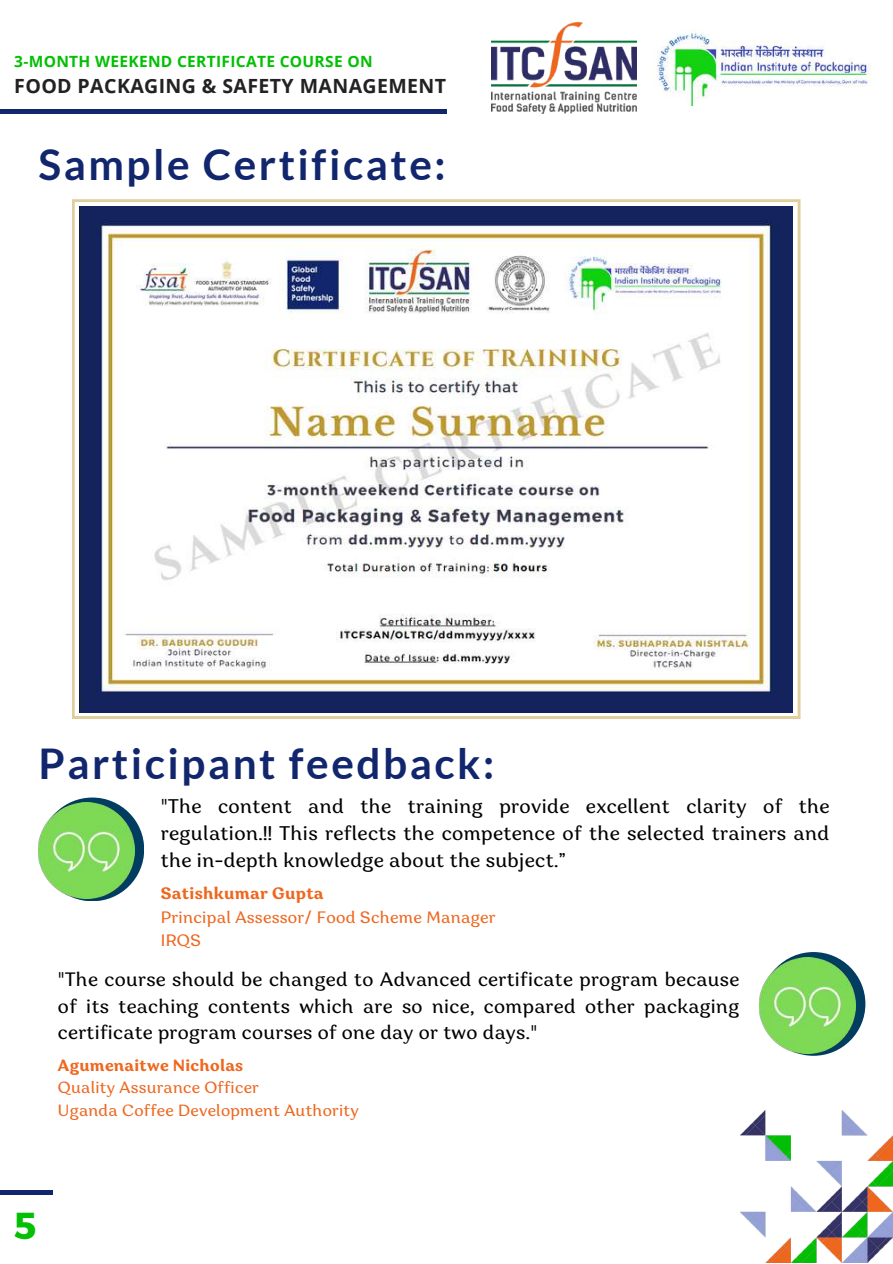
<style>
.page{position:relative;width:893px;height:1264px;background:#fff}
.page>*{position:absolute;margin:0;border:0;box-sizing:border-box;transform-origin:0 0}
.t1{font:700 42.3px "Lato";letter-spacing:.06em;color:#11266d}
.t2{font:700 37.5px "Montserrat";color:#03c004}
.t3{font:19.8px/27px "Garbata";letter-spacing:.02em;color:#000;text-align:justify}
.t4{font:700 19.5px "Open Sans";letter-spacing:.02em;color:#222}
.t5{font:19.35px/26.5px "Garbata";letter-spacing:.02em;color:#000;text-align:justify}
.t6{font:16.5px/23.1px "Garbata";letter-spacing:.02em;color:#ee671f}
.t7{font:700 16.5px "Garbata";letter-spacing:.02em;color:#ee671f}
.t8{font:16.2px/22.6px "Garbata";letter-spacing:.02em;color:#ee671f}
.t9{font:700 16.2px "Garbata";letter-spacing:.02em;color:#ee671f}
.t10{font:700 15.45px "Open Sans";letter-spacing:.02em;color:#03c004}
</style>
<div class="page">
<img style="left:491px;top:22px;width:145px;height:91px">
<img style="left:657px;top:30px;width:214px;height:76px">
<hr style="left:0;top:110px;width:447px;height:3px;background:#11266d">
<hr style="left:0;top:1190px;width:52px;height:4px;background:#11266d">
<img style="left:740px;top:1110px;width:152px;height:152px">
<div style="left:761px;top:952px;width:104px;height:103px;background:#003d60;border-radius:50%"></div>
<img style="left:759px;top:957px;width:96px;height:96px">
<svg style="left:72px;top:199px;width:728px;height:520px"></svg>
<svg style="left:40px;top:797px;width:104px;height:104px"></svg>
<img style="left:38px;top:803px;width:96px;height:95px">
<img style="left:79px;top:206px;width:713px;height:506px">
<p class="t10" style="left:14px;top:50px;width:360px">3-MONTH WEEKEND CERTIFICATE COURSE ON</p>
<p class="t4" style="left:14px;top:72px;width:433px">FOOD PACKAGING &amp; SAFETY MANAGEMENT</p>
<h1 class="t1" style="left:38px;top:138px;width:408px">Sample Certificate:</h1>
<h1 class="t1" style="left:38px;top:737px;width:457px">Participant feedback:</h1>
<p class="t3" style="left:161px;top:795px;width:670px">"The content and the training provide excellent clarity of the regulation.!! This reflects the competence of the selected trainers and the in-depth knowledge about the subject.”</p>
<p class="t7" style="left:161px;top:887px;width:164px">Satishkumar Gupta</p>
<p class="t6" style="left:161px;top:907px;width:336px">Principal Assessor/ Food Scheme Manager<br>IRQS</p>
<p class="t5" style="left:58px;top:968px;width:682px">"The course should be changed to Advanced certificate program because of its teaching contents which are so nice, compared other packaging certificate program courses of one day or two days."</p>
<p class="t9" style="left:58px;top:1059px;width:186px">Agumenaitwe Nicholas</p>
<p class="t8" style="left:58px;top:1078px;width:302px">Quality Assurance Officer<br>Uganda Coffee Development Authority</p>
<h2 class="t2" style="left:14px;top:1201px;width:24px">5</h2>
</div>
